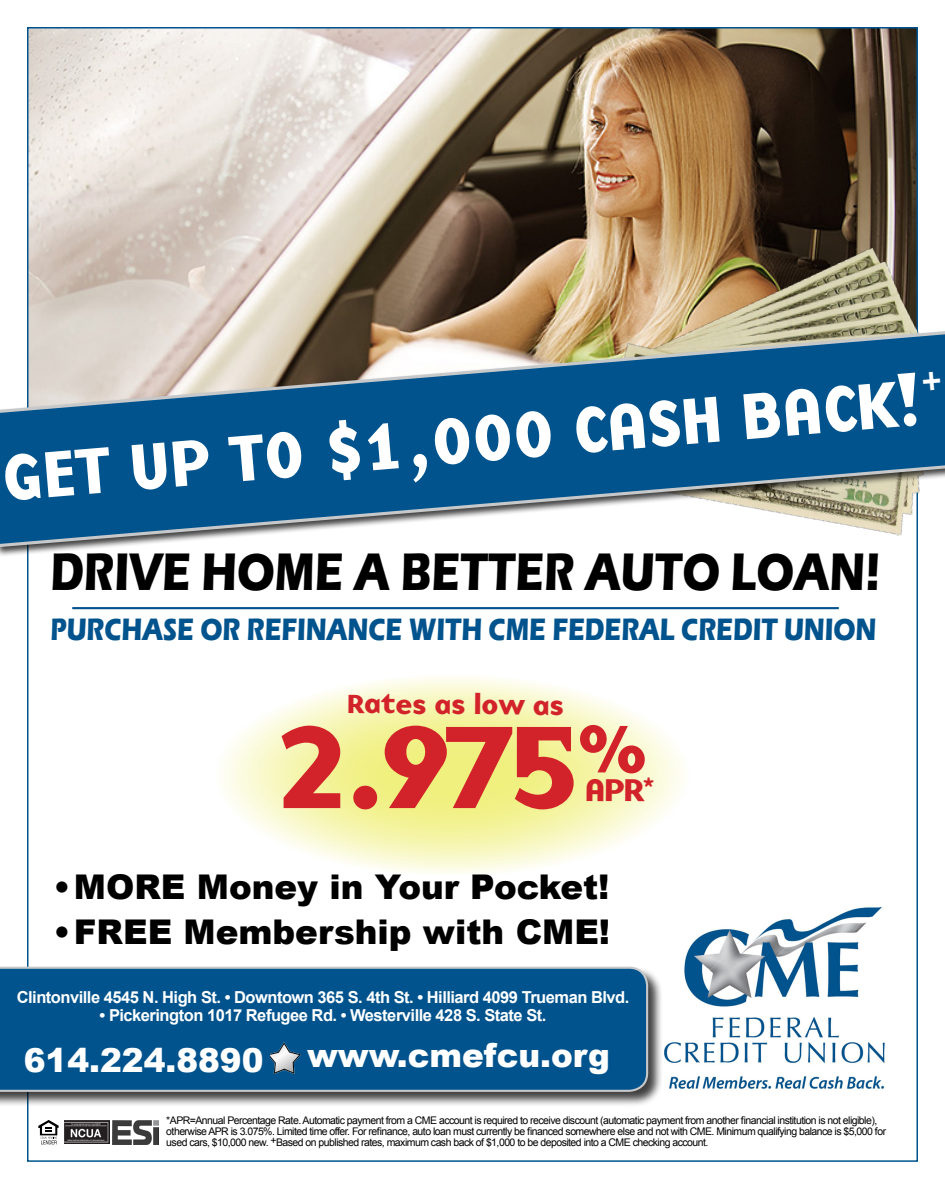
<style>
.page{position:relative;width:945px;height:1188px;background:#fff}
.page>*{position:absolute;margin:0;border:0;box-sizing:border-box;transform-origin:0 0}
.t1{font:121.65px "Base Nine B";color:#d2232a}
.t2{font:69.9px "Base Nine B";color:#d2232a;scale:.88 1}
.t3{font:67.5px "Base Nine B";color:#fff;scale:.95 1}
.t4{font:700 54.3px "Eras ITC";color:#000;scale:.8 1}
.t5{font:900 34.05px "Arial";color:#000}
.t6{font:900 33px "Arial";color:#fff}
.t7{font:32.7px "Base Nine B";color:#d2232a}
.t8{font:700 31.8px "Eras ITC";color:#00538d;scale:.8 1}
.t9{font:27.3px "Base Nine B";color:#d2232a}
.t10{font:700 16.5px "Arial";letter-spacing:-.03em;color:#fff}
.t11{font:10.5px/10.8px "Arial";letter-spacing:-.05em;color:#000}
</style>
<div class="page">
<img style="left:30px;top:30px;width:885px;height:299px">
<img style="left:113px;top:1121px;width:45px;height:24px">
<img style="left:65px;top:1121px;width:45px;height:22px">
<svg style="left:38px;top:1120px;width:21px;height:24px"></svg>
<hr style="left:72px;top:607px;width:767px;height:2px;background:#00538d">
<svg style="left:214px;top:674px;width:477px;height:202px;background:#f6f6b9"></svg>
<img style="left:570px;top:242px;width:348px;height:334px">
<div style="left:0;top:966px;width:664px;height:142px;background:#000;opacity:.75"></div>
<div style="left:0;top:967px;width:648px;height:125px;background:#00538d"></div>
<img style="left:271px;top:1042px;width:29px;height:32px">
<div style="left:0;top:329px;width:945px;height:228px;background:#fff"></div>
<svg style="left:0;top:329px;width:945px;height:220px;background:#5584a2"></svg>
<img style="left:663px;top:906px;width:222px;height:194px">
<svg style="left:923px;top:371px;width:18px;height:20px"></svg>
<h3 class="t3" style="left:-3px;top:433px;width:977px;rotate:-5deg">GET UP TO $1,000 CASH BACK!</h3>
<h3 class="t4" style="left:50px;top:541px;width:1039px">DRIVE HOME A BETTER AUTO LOAN!</h3>
<h3 class="t8" style="left:51px;top:611px;width:1034px">PURCHASE OR REFINANCE WITH CME FEDERAL CREDIT UNION</h3>
<h3 class="t9" style="left:347px;top:684px;width:219px;rotate:1deg">Rates as low as</h3>
<h2 class="t2" style="left:578px;top:700px;width:80px">%</h2>
<h1 class="t1" style="left:274px;top:682px;width:312px">2.975</h1>
<h3 class="t7" style="left:585px;top:767px;width:72px;rotate:1deg">APR<sup>*</sup></h3>
<h3 class="t5" style="left:54px;top:862px;width:558px">•MORE Money in Your Pocket!</h3>
<h3 class="t5" style="left:54px;top:907px;width:558px">•FREE Membership with CME!</h3>
<h3 class="t10" style="left:17px;top:986px;width:614px">Clintonville 4545 N. High St. • Downtown 365 S. 4th St. • Hilliard 4099 Trueman Blvd.</h3>
<h3 class="t10" style="left:100px;top:1004px;width:448px">• Pickerington 1017 Refugee Rd. • Westerville 428 S. State St.</h3>
<h3 class="t6" style="left:24px;top:1036px;width:241px">614.224.8890</h3>
<h3 class="t6" style="left:307px;top:1031px;width:304px">www.cmefcu.org</h3>
<p class="t11" style="left:166px;top:1115px;width:721px">*APR=Annual Percentage Rate. Automatic payment from a CME account is required to receive discount (automatic payment from another financial institution is not eligible), otherwise APR is 3.075%. Limited time offer. For refinance, auto loan must currently be financed somewhere else and not with CME. Minimum qualifying balance is $5,000 for used cars, $10,000 new. +Based on published rates, maximum cash back of $1,000 to be deposited into a CME checking account.</p>
</div>
